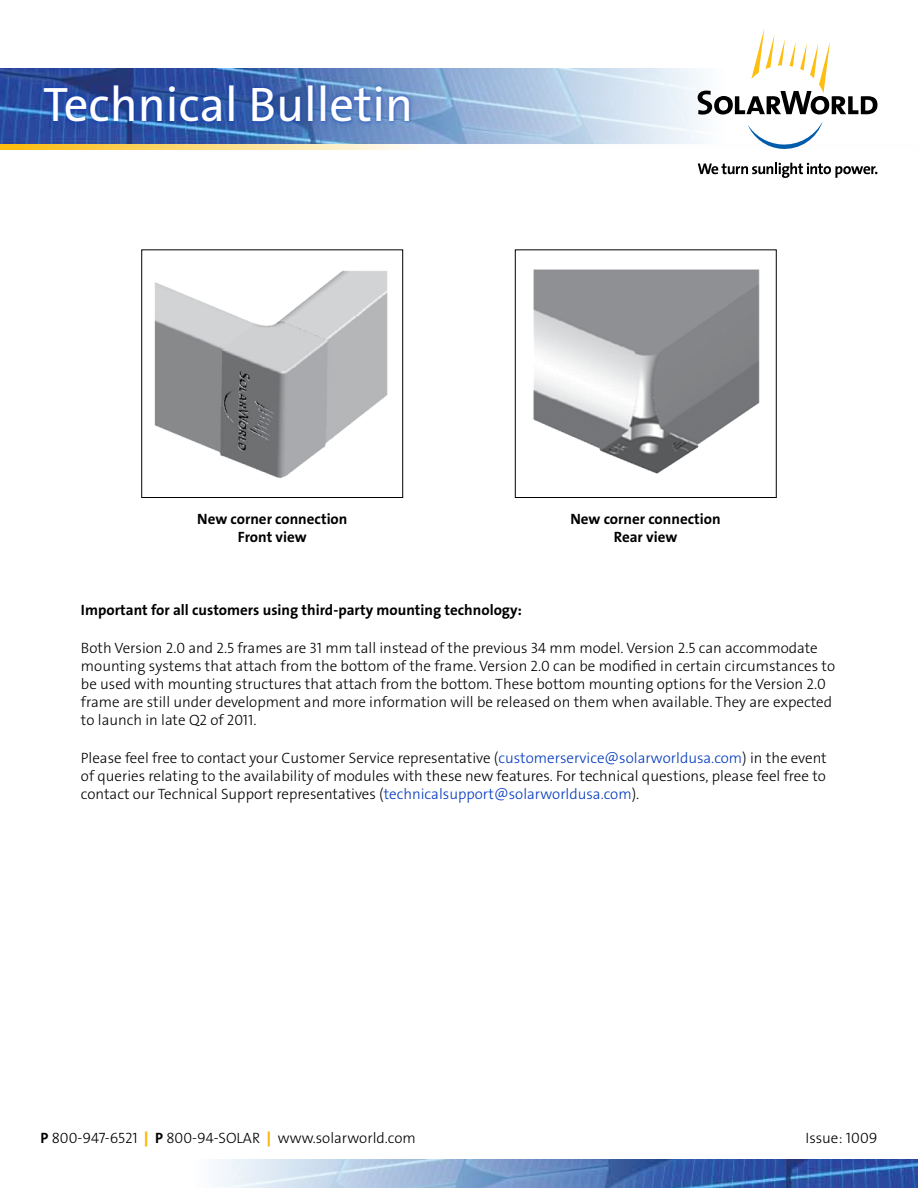
<style>
.page{position:relative;width:918px;height:1188px;background:#fff}
.page>*{position:absolute;margin:0;border:0;box-sizing:border-box;transform-origin:0 0}
.t1{font:48.75px "The Sans LP5 Plain";color:#fff}
.t2{font:15px/18px "The Sans LP3 Lig";color:#000}
.t3{font:15px/18px "The Sans LP7 Bld";color:#000;text-align:center}
.s1{color:#0239bd}
.s2{font-family:"The Sans LP7 Bld"}
.s3{font-family:"The Sans LP9";font-weight:900;color:#fdb913}
</style>
<div class="page">
<svg style="left:0;top:144px;width:409px;height:6px;background:#fedb7e"></svg>
<img style="left:0;top:68px;width:703px;height:76px">
<img style="left:216px;top:1160px;width:702px;height:28px">
<svg style="left:698px;top:163px;width:180px;height:15px"></svg>
<svg style="left:698px;top:28px;width:180px;height:87px"></svg>
<svg style="left:748px;top:121px;width:75px;height:28px"></svg>
<div style="left:39px;top:81px;width:375px;height:45px;background:#0239bd;opacity:.75"></div>
<img style="left:533px;top:269px;width:227px;height:205px">
<div style="left:515px;top:249px;width:262px;height:249px;border:1px solid #000"></div>
<img style="left:154px;top:270px;width:234px;height:209px">
<div style="left:141px;top:249px;width:262px;height:249px;border:1px solid #000"></div>
<h1 class="t1" style="left:43px;top:74px;width:372px">Technical Bulletin</h1>
<p class="t3" style="left:197px;top:510px;width:152px">New corner connection<br>Front view</p>
<p class="t3" style="left:570px;top:510px;width:152px">New corner connection<br>Rear view</p>
<p class="t3" style="left:81px;top:601px;width:442px">Important for all customers using third-party mounting technology:</p>
<p class="t2" style="left:81px;top:639px;width:756px">Both Version 2.0 and 2.5 frames are 31 mm tall instead of the previous 34 mm model. Version 2.5 can accommodate mounting systems that attach from the bottom of the frame. Version 2.0 can be modified in certain circumstances to be used with mounting structures that attach from the bottom. These bottom mounting options for the Version 2.0 frame are still under development and more information will be released on them when available. They are expected to launch in late Q2 of 2011.</p>
<p class="t2" style="left:81px;top:749px;width:747px;text-align:justify">Please feel free to contact your Customer Service representative (<span class="s1">customerservice@solarworldusa.com</span>) in the event of queries relating to the availability of modules with these new features. For technical questions, please feel free to contact our Technical Support representatives (<span class="s1">technicalsupport@solarworldusa.com</span>).</p>
<p class="t2" style="left:40px;top:1129px;width:377px"><span class="s2">P</span> 800-947-6521 <span class="s3">|</span> <span class="s2">P</span> 800-94-SOLAR <span class="s3">|</span> www.solarworld.com</p>
<p class="t2" style="left:806px;top:1129px;width:73px">Issue: 1009</p>
</div>
